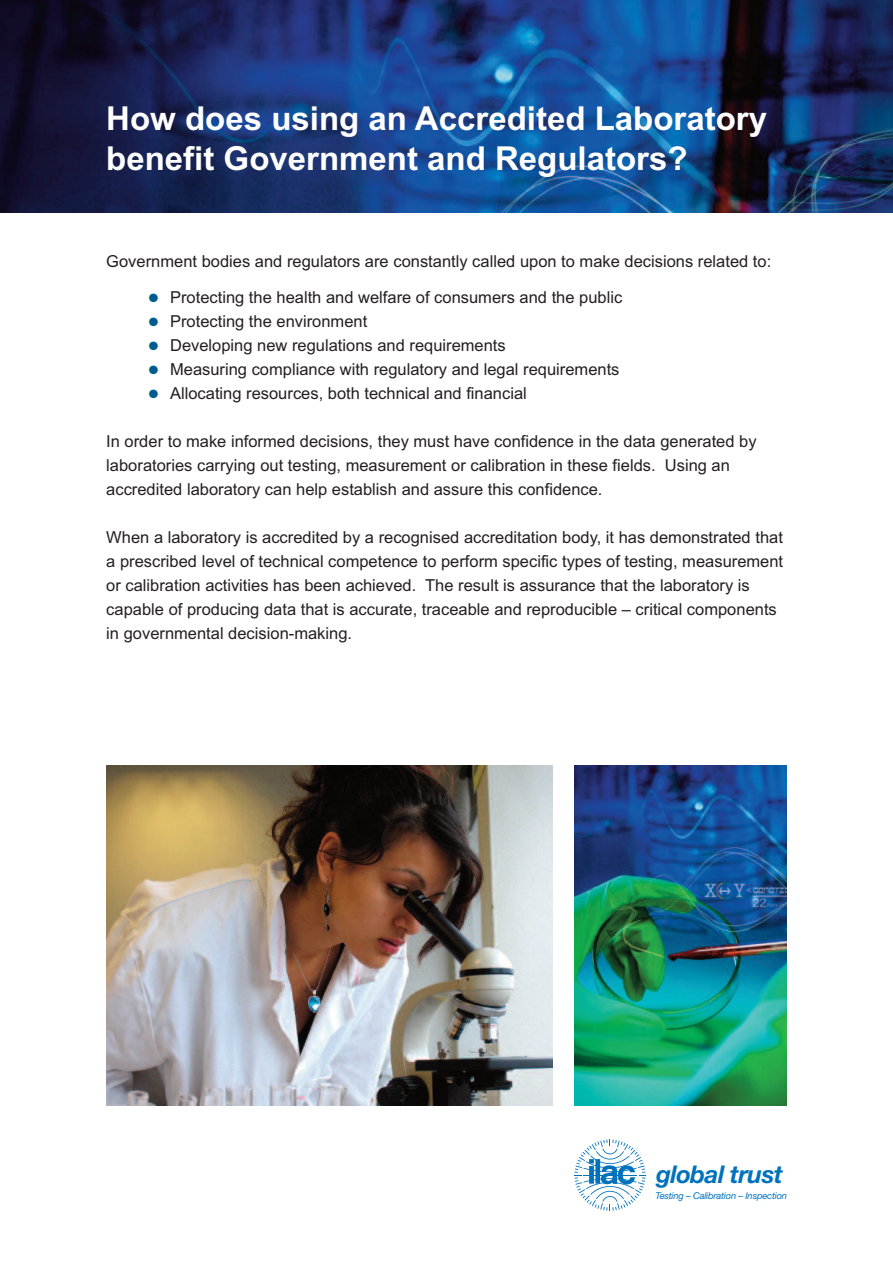
<style>
.page{position:relative;width:893px;height:1263px;background:#fff}
.page>*{position:absolute;margin:0;border:0;box-sizing:border-box;transform-origin:0 0}
.t1{font:700 33px/39.6px "Arial";color:#fff}
.t2{font:italic 700 24.45px "Helvetica Neue";letter-spacing:-.025em;color:#0072bc}
.t3{font:16.5px/24px "Arial";color:#231f20}
.t4{font:italic 9.3px "Helvetica Neue";letter-spacing:-.02em;color:#0072bc}
.s1{color:#005b8f}
</style>
<div class="page">
<img style="left:0;top:0;width:893px;height:213px">
<svg style="left:574px;top:1139px;width:72px;height:72px"></svg>
<img style="left:106px;top:765px;width:447px;height:341px">
<img style="left:574px;top:765px;width:213px;height:341px">
<h1 class="t1" style="left:106px;top:99px;width:662px">How does using an Accredited Laboratory benefit Government and Regulators?</h1>
<p class="t3" style="left:106px;top:249px;width:666px">Government bodies and regulators are constantly called upon to make decisions related to:</p>
<p class="t3" style="left:149px;top:285px;width:475px"><span class="s1">●</span> Protecting the health and welfare of consumers and the public</p>
<p class="t3" style="left:149px;top:309px;width:220px"><span class="s1">●</span> Protecting the environment</p>
<p class="t3" style="left:149px;top:333px;width:358px"><span class="s1">●</span> Developing new regulations and requirements</p>
<p class="t3" style="left:149px;top:357px;width:472px"><span class="s1">●</span> Measuring compliance with regulatory and legal requirements</p>
<p class="t3" style="left:149px;top:381px;width:380px"><span class="s1">●</span> Allocating resources, both technical and financial</p>
<p class="t3" style="left:106px;top:429px;width:652px">In order to make informed decisions, they must have confidence in the data generated by laboratories carrying out testing, measurement or calibration in these fields. Using an accredited laboratory can help establish and assure this confidence.</p>
<p class="t3" style="left:106px;top:525px;width:678px">When a laboratory is accredited by a recognised accreditation body, it has demonstrated that a prescribed level of technical competence to perform specific types of testing, measurement or calibration activities has been achieved. The result is assurance that the laboratory is capable of producing data that is accurate, traceable and reproducible – critical components in governmental decision-making.</p>
<h2 class="t2" style="left:656px;top:1166px;width:128px">global trust</h2>
<p class="t4" style="left:655px;top:1193px;width:133px">Testing – Calibration – Inspection</p>
</div>
